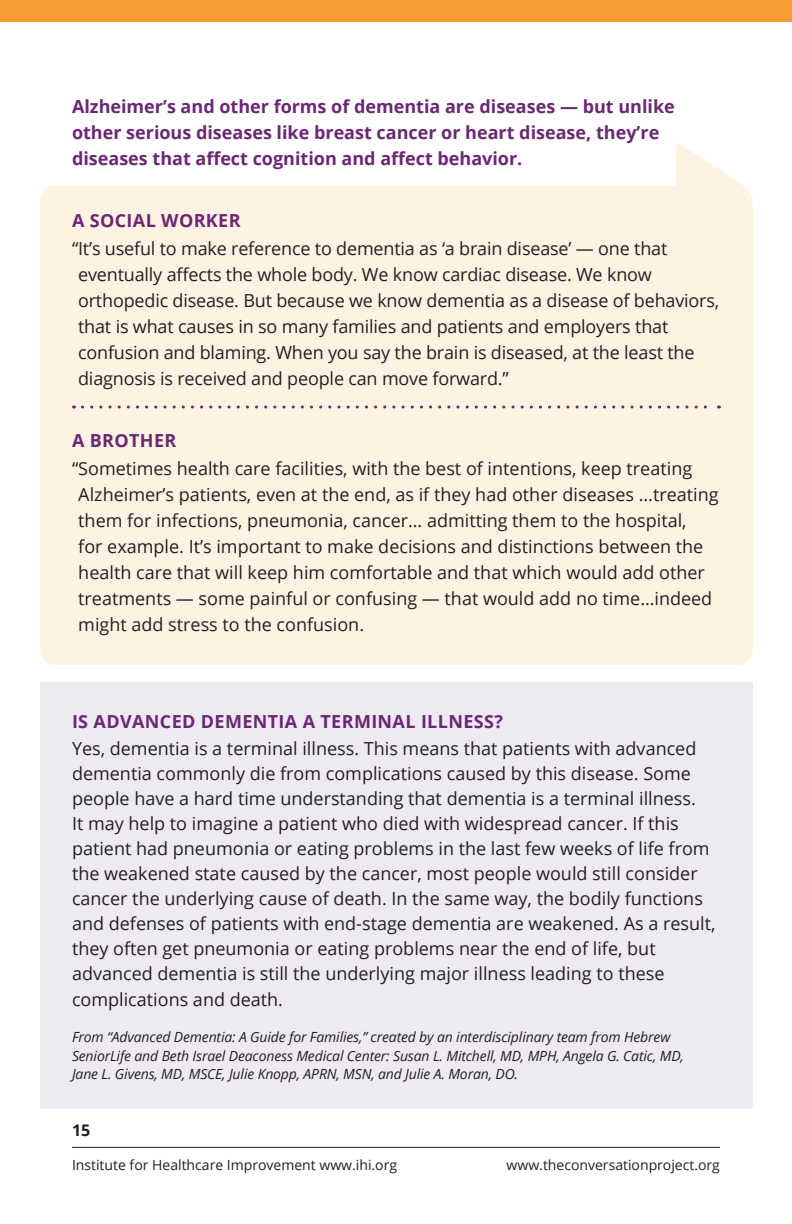
<style>
.page{position:relative;width:792px;height:1224px;background:#fff}
.page>*{position:absolute;margin:0;border:0;box-sizing:border-box;transform-origin:0 0}
.Text_Body{font:18px/26px "Open Sans";color:#231f20}
.Text_Body-2{font:700 18px/26px "Open Sans";color:#6a2874}
.Text_Body-3{font:700 18px "Open Sans";letter-spacing:.02em;color:#6a2874}
.A_PERSON{font:700 18px "Open Sans";letter-spacing:.02em;color:#6a2874}
.t1{font:700 16px "Open Sans";color:#231f20}
.Text_Body-4{font:italic 14px/18.4px "Open Sans";letter-spacing:-.01em;color:#231f20}
.t2{font:14px "Open Sans";color:#231f20}
</style>
<div class="page">
<hr style="left:72px;top:1147px;width:648px;height:1px;background:#231f20">
<div style="left:0;top:0;width:792px;height:22px;background:#f89d33"></div>
<div style="left:40px;top:682px;width:713px;height:427px;background:#eeeaf1"></div>
<svg style="left:40px;top:142px;width:713px;height:523px;background:#fef3e5"></svg>
<svg style="left:82px;top:406px;width:637px;height:3px;background:#dbc3c9"></svg>
<p class="Text_Body-2" style="left:72px;top:93px;width:604px">Alzheimer’s and other forms of dementia are diseases — but unlike other serious diseases like breast cancer or heart disease, they’re diseases that affect cognition and affect behavior.</p>
<p class="A_PERSON" style="left:72px;top:208px;width:170px">A SOCIAL WORKER</p>
<p class="Text_Body" style="left:78px;top:235px;width:643px;text-indent:-6px">“It’s useful to make reference to dementia as ‘a brain disease’ — one that eventually affects the whole body. We know cardiac disease. We know orthopedic disease. But because we know dementia as a disease of behaviors, that is what causes in so many families and patients and employers that confusion and blaming. When you say the brain is diseased, at the least the diagnosis is received and people can move forward.”</p>
<p class="A_PERSON" style="left:72px;top:427px;width:106px">A BROTHER</p>
<p class="Text_Body" style="left:78px;top:455px;width:642px;text-indent:-6px">“Sometimes health care facilities, with the best of intentions, keep treating Alzheimer’s patients, even at the end, as if they had other diseases ...treating them for infections, pneumonia, cancer… admitting them to the hospital,<br>for example. It’s important to make decisions and distinctions between the health care that will keep him comfortable and that which would add other treatments — some painful or confusing — that would add no time…indeed might add stress to the confusion.</p>
<p class="Text_Body-3" style="left:72px;top:708px;width:432px">IS ADVANCED DEMENTIA A TERMINAL ILLNESS?</p>
<p class="Text_Body" style="left:72px;top:735px;width:645px;line-height:25.2px">Yes, dementia is a terminal illness. This means that patients with advanced dementia commonly die from complications caused by this disease. Some people have a hard time understanding that dementia is a terminal illness.<br>It may help to imagine a patient who died with widespread cancer. If this patient had pneumonia or eating problems in the last few weeks of life from the weakened state caused by the cancer, most people would still consider cancer the underlying cause of death. In the same way, the bodily functions and defenses of patients with end-stage dementia are weakened. As a result, they often get pneumonia or eating problems near the end of life, but advanced dementia is still the underlying major illness leading to these complications and death.</p>
<p class="Text_Body-4" style="left:72px;top:1028px;width:613px">From “Advanced Dementia: A Guide for Families,” created by an interdisciplinary team from Hebrew<br>SeniorLife and Beth Israel Deaconess Medical Center: Susan L. Mitchell, MD, MPH, Angela G. Catic, MD,<br>Jane L. Givens, MD, MSCE, Julie Knopp, APRN, MSN, and Julie A. Moran, DO.</p>
<p class="t1" style="left:72px;top:1119px;width:20px">15</p>
<p class="t2" style="left:72px;top:1155px;width:327px">Institute for Healthcare Improvement www.ihi.org</p>
<p class="t2" style="left:507px;top:1155px;width:215px">www.theconversationproject.org</p>
</div>
